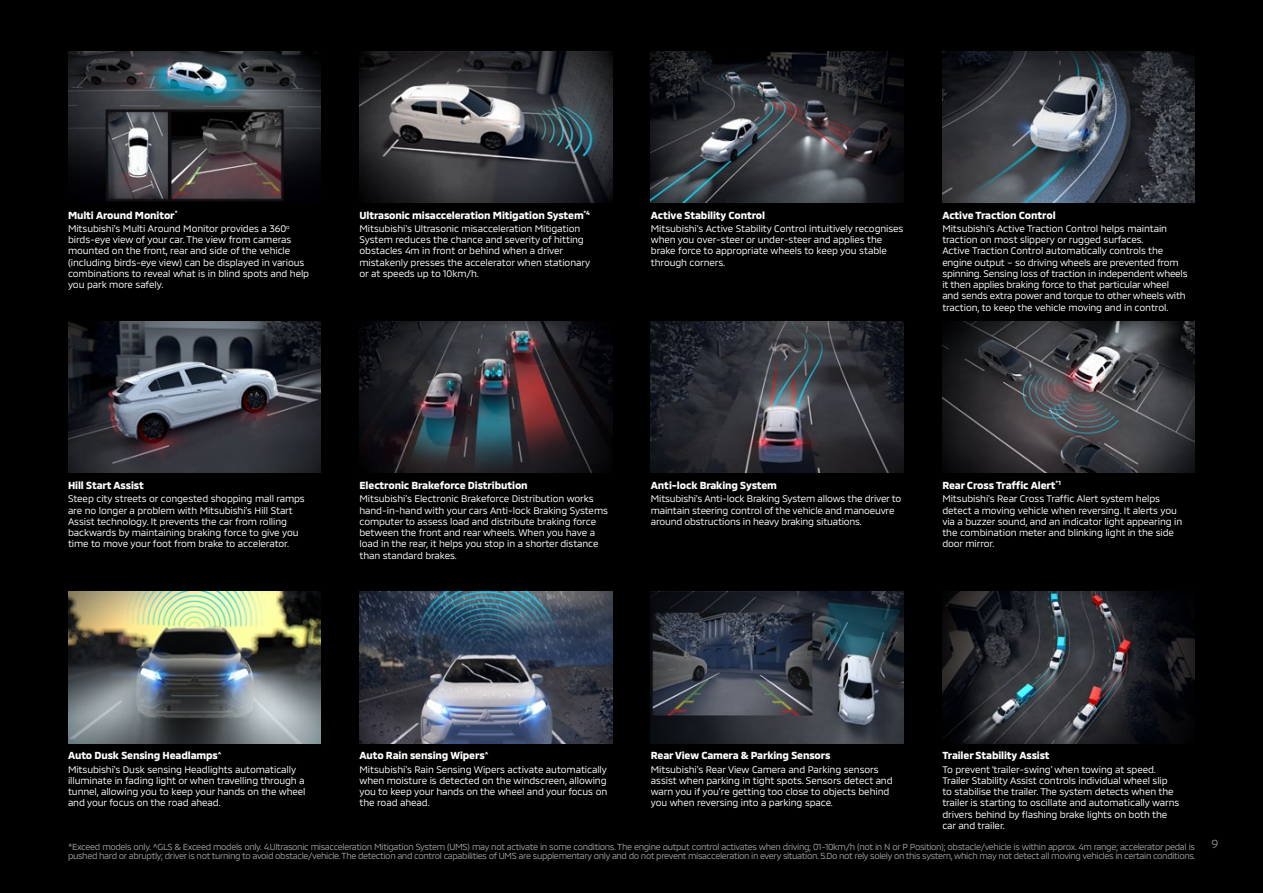
<style>
.page{position:relative;width:1263px;height:893px;background:#000}
.page>*{position:absolute;margin:0;border:0;box-sizing:border-box;transform-origin:0 0}
.t1{font:12px "MMC";color:#878786}
.t2{font:700 10.5px "MMC";letter-spacing:-.01em;color:#fff}
.t3{font:9.75px/11.2px "MMC";letter-spacing:-.01em;color:#fff}
.t4{font:9px/9px "MMC";letter-spacing:-.04em;color:#9d9d9c}
</style>
<div class="page">
<img style="left:942px;top:321px;width:253px;height:152px">
<img style="left:359px;top:51px;width:253px;height:152px">
<img style="left:68px;top:51px;width:253px;height:152px">
<img style="left:651px;top:51px;width:252px;height:152px">
<img style="left:942px;top:51px;width:253px;height:152px">
<img style="left:68px;top:321px;width:253px;height:152px">
<img style="left:651px;top:321px;width:252px;height:152px">
<img style="left:359px;top:321px;width:253px;height:152px">
<img style="left:68px;top:592px;width:253px;height:151px">
<img style="left:359px;top:592px;width:253px;height:151px">
<img style="left:651px;top:592px;width:252px;height:151px">
<img style="left:942px;top:592px;width:253px;height:151px">
<p class="t2" style="left:68px;top:207px;width:111px">Multi Around Monitor<sup>*</sup></p>
<p class="t3" style="left:68px;top:222px;width:243px">Mitsubishi’s Multi Around Monitor provides a 360<sup>o </sup>birds-eye view of your car. The view from cameras mounted on the front, rear and side of the vehicle (including birds-eye view) can be displayed in various combinations to reveal what is in blind spots and help you park more safely.</p>
<p class="t2" style="left:359px;top:207px;width:232px">Ultrasonic misacceleration Mitigation System<sup>*4</sup></p>
<p class="t3" style="left:359px;top:222px;width:232px">Mitsubishi’s Ultrasonic misacceleration Mitigation System reduces the chance and severity of hitting obstacles 4m in front or behind when a driver mistakenly presses the accelerator when stationary or at speeds up to 10km/h.</p>
<p class="t2" style="left:651px;top:207px;width:116px">Active Stability Control</p>
<p class="t3" style="left:651px;top:222px;width:254px">Mitsubishi’s Active Stability Control intuitively recognises when you over-steer or under-steer and applies the brake force to appropriate wheels to keep you stable through corners.</p>
<p class="t2" style="left:942px;top:207px;width:115px">Active Traction Control</p>
<p class="t3" style="left:942px;top:222px;width:247px">Mitsubishi’s Active Traction Control helps maintain traction on most slippery or rugged surfaces.<br>Active Traction Control automatically controls the engine output – so driving wheels are prevented from spinning. Sensing loss of traction in independent wheels it then applies braking force to that particular wheel and sends extra power and torque to other wheels with traction, to keep the vehicle moving and in control.</p>
<p class="t2" style="left:68px;top:477px;width:77px">Hill Start Assist</p>
<p class="t3" style="left:68px;top:492px;width:238px">Steep city streets or congested shopping mall ramps are no longer a problem with Mitsubishi’s Hill Start Assist technology. It prevents the car from rolling backwards by maintaining braking force to give you time to move your foot from brake to accelerator.</p>
<p class="t2" style="left:359px;top:477px;width:170px">Electronic Brakeforce Distribution</p>
<p class="t3" style="left:359px;top:492px;width:250px">Mitsubishi’s Electronic Brakeforce Distribution works hand-in-hand with your cars Anti-lock Braking Systems computer to assess load and distribute braking force between the front and rear wheels. When you have a load in the rear, it helps you stop in a shorter distance than standard brakes.</p>
<p class="t2" style="left:651px;top:477px;width:128px">Anti-lock Braking System</p>
<p class="t3" style="left:651px;top:492px;width:252px">Mitsubishi’s Anti-lock Braking System allows the driver to maintain steering control of the vehicle and manoeuvre around obstructions in heavy braking situations.</p>
<p class="t2" style="left:942px;top:477px;width:120px">Rear Cross Traffic Alert<sup>*1</sup></p>
<p class="t3" style="left:942px;top:492px;width:241px">Mitsubishi’s Rear Cross Traffic Alert system helps detect a moving vehicle when reversing. It alerts you via a buzzer sound, and an indicator light appearing in the combination meter and blinking light in the side door mirror.</p>
<p class="t2" style="left:68px;top:747px;width:155px">Auto Dusk Sensing Headlamps<sup>^</sup></p>
<p class="t3" style="left:68px;top:762px;width:239px">Mitsubishi’s Dusk sensing Headlights automatically illuminate in fading light or when travelling through a tunnel, allowing you to keep your hands on the wheel and your focus on the road ahead.</p>
<p class="t2" style="left:359px;top:747px;width:130px">Auto Rain sensing Wipers<sup>^</sup></p>
<p class="t3" style="left:359px;top:762px;width:249px;text-align:justify">Mitsubishi’s Rain Sensing Wipers activate automatically when moisture is detected on the windscreen, allowing you to keep your hands on the wheel and your focus on the road ahead.</p>
<p class="t2" style="left:651px;top:747px;width:181px">Rear View Camera &amp; Parking Sensors</p>
<p class="t3" style="left:651px;top:762px;width:243px">Mitsubishi’s Rear View Camera and Parking sensors assist when parking in tight spots. Sensors detect and warn you if you’re getting too close to objects behind you when reversing into a parking space.</p>
<p class="t2" style="left:942px;top:747px;width:109px">Trailer Stability Assist</p>
<p class="t3" style="left:942px;top:762px;width:239px">To prevent ‘trailer-swing’ when towing at speed.<br>Trailer Stability Assist controls individual wheel slip to stabilise the trailer. The system detects when the trailer is starting to oscillate and automatically warns drivers behind by flashing brake lights on both the car and trailer.</p>
<p class="t4" style="left:68px;top:841px;width:1129px">*Exceed models only. ^GLS &amp; Exceed models only. 4.Ultrasonic misacceleration Mitigation System (UMS) may not activate in some conditions. The engine output control activates when driving; 01-10km/h (not in N or P Position); obstacle/vehicle is within approx. 4m range; accelerator pedal is pushed hard or abruptly; driver is not turning to avoid obstacle/vehicle. The detection and control capabilities of UMS are supplementary only and do not prevent misacceleration in every situation. 5.Do not rely solely on this system, which may not detect all moving vehicles in certain conditions.</p>
<p class="t1" style="left:1211px;top:834px;width:8px">9</p>
</div>
